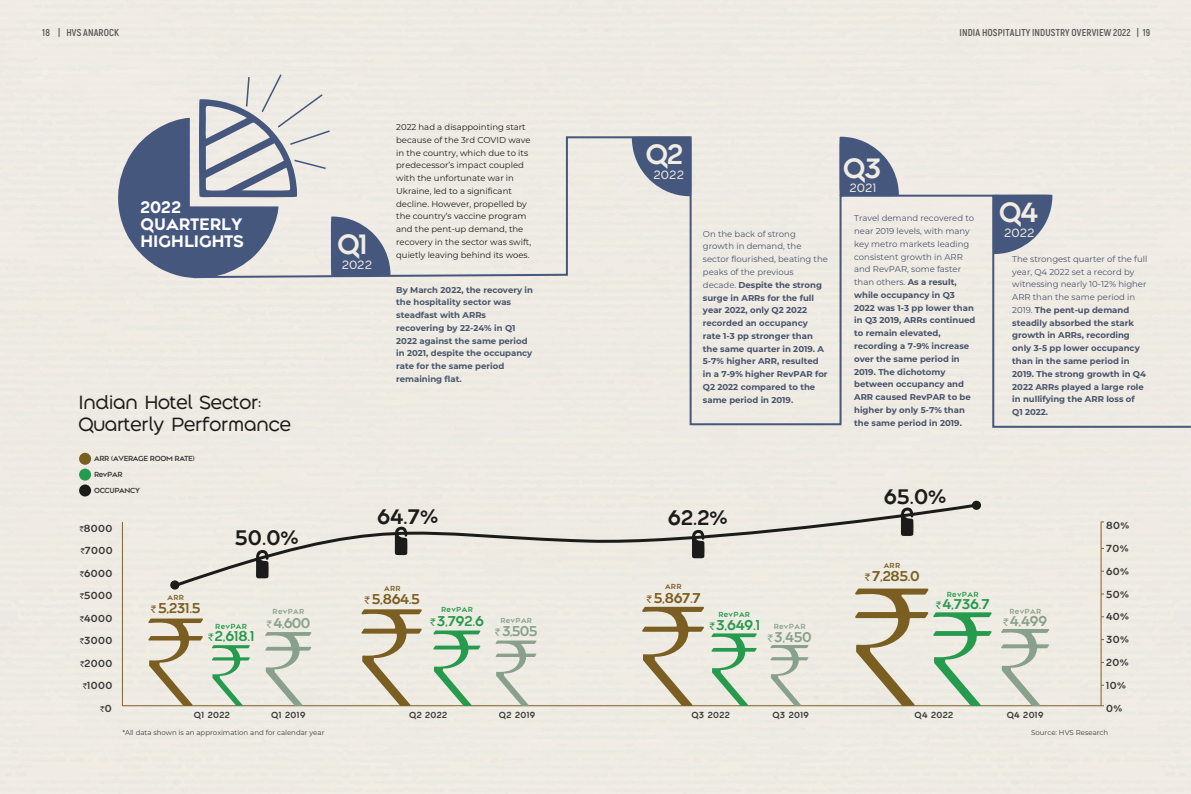
<style>
.page{position:relative;width:1191px;height:794px;background:#fff}
.page>*{position:absolute;margin:0;border:0;box-sizing:border-box;transform-origin:0 0}
.t1{font:600 28.6px "Along Sanss 2";letter-spacing:-.04em;color:#f1ede3}
.t2{font:600 21.6px "Along Sanss 2";letter-spacing:.005em;color:#1b1b1a}
.t3{font:19.9px/22.5px "Along Sanss 2";letter-spacing:-.035em;color:#1b1b1a}
.t4{font:17.2px "Along Sanss 2";color:#f1ede3}
.t5{font:700 17px/16.6px "Along Sanss 2";color:#fefefe}
.t6{font:600 14.6px "Along Sanss 2";letter-spacing:-.02em;color:#7b5e21}
.t7{font:600 14.6px "Along Sanss 2";letter-spacing:-.015em;color:#269a4d}
.t8{font:600 14.6px "Along Sanss 2";letter-spacing:-.03em;color:#89a18c}
.t9{font:12.5px "Along Sanss 2";letter-spacing:.02em;color:#f1ede3}
.t10{font:600 10.5px "Along Sanss 2";letter-spacing:.045em;color:#393939}
.t11{font:700 10px "Akrobat";letter-spacing:.015em;color:#565655}
.t12{font:600 9px "Along Sanss 2";letter-spacing:.045em;color:#393939}
.t13{font:700 8.5px/12.8px "Montserrat";color:#49526a}
.t14{font:8.5px/12.8px "Montserrat";color:#1b1b1a}
.t15{font:700 8.5px/12.8px "Montserrat";color:#49556b}
.t16{font:8px "Indian Rupee";color:#393939}
.t17{font:600 7.5px/15.9px "Along Sanss 2";letter-spacing:-.045em;color:#393939}
.t18{font:600 7.5px "Along Sanss 2";letter-spacing:.045em;color:#269a4d}
.t19{font:600 7.5px "Along Sanss 2";letter-spacing:.045em;color:#89a18c}
.t20{font:600 7.5px "Along Sanss 2";letter-spacing:.045em;color:#7b5e21}
.t21{font:7px "Montserrat";color:#393939}
.s1{font-weight:400}
.s2{font-family:"Indian Rupee";font-weight:400;font-size:8px}
.s3{font-family:"Indian Rupee";font-weight:400;font-size:10.2px}
.s4{font-family:"Along Sanss 2";font-weight:600;font-size:10.5px}
</style>
<div class="page">
<div style="left:0;top:0;width:1190px;height:794px;background:#eeebe3"></div>
<div style="left:192px;top:135px;width:403px;height:294px;background:#eeeae3"></div>
<hr style="left:122px;top:705px;width:473px;height:1px;background:#826224">
<hr style="left:122px;top:522px;width:1px;height:184px;background:#826224">
<svg style="left:113px;top:74px;width:278px;height:209px;background:#b2b6bf"></svg>
<div style="left:79px;top:453px;width:12px;height:12px;background:#7b5e21;border-radius:50%"></div>
<div style="left:79px;top:468px;width:12px;height:12px;background:#269a4d;border-radius:50%"></div>
<div style="left:79px;top:484px;width:12px;height:12px;background:#1b1b1a;border-radius:50%"></div>
<div style="left:595px;top:135px;width:595px;height:294px;background:#eeebe3"></div>
<hr style="left:595px;top:705px;width:506px;height:1px;background:#826224">
<hr style="left:1100px;top:522px;width:1px;height:184px;background:#826224">
<svg style="left:631px;top:136px;width:60px;height:61px;background:#6c7895"></svg>
<svg style="left:839px;top:136px;width:60px;height:61px;background:#6b7894"></svg>
<svg style="left:992px;top:194px;width:60px;height:60px;background:#697693"></svg>
<svg style="left:148px;top:501px;width:843px;height:205px;background:#deddd2"></svg>
<svg style="left:1001px;top:629px;width:48px;height:77px;background:#d2d6ca"></svg>
<p class="t11" style="left:42px;top:26px;width:78px">18 | HVS ANAROCK</p>
<p class="t11" style="left:959px;top:26px;width:192px">INDIA HOSPITALITY INDUSTRY OVERVIEW 2022 | 19</p>
<h3 class="t5" style="left:141px;top:199px;width:105px">2022<br>QUARTERLY<br>HIGHLIGHTS</h3>
<h3 class="t3" style="left:78px;top:391px;width:215px">Indian Hotel Sector:<br>Quarterly Performance</h3>
<h1 class="t1" style="left:337px;top:226px;width:32px">Q1</h1>
<h3 class="t9" style="left:342px;top:256px;width:31px">2022</h3>
<h3 class="t4" style="left:343px;top:253px;width:38px">2021</h3>
<p class="t14" style="left:396px;top:121px;width:136px">2022 had a disappointing start because of the 3rd COVID wave in the country, which due to its predecessor’s impact coupled with the unfortunate war in<br>Ukraine, led to a significant decline. However, propelled by the country’s vaccine program and the pent-up demand, the recovery in the sector was swift, quietly leaving behind its woes.</p>
<p class="t15" style="left:396px;top:283px;width:138px">By March 2022, the recovery in the hospitality sector was steadfast with ARRs recovering by 22-24% in Q1<br>2022 against the same period in 2021, despite the occupancy rate for the same period remaining flat.</p>
<h1 class="t1" style="left:645px;top:136px;width:39px">Q2</h1>
<h3 class="t9" style="left:654px;top:167px;width:31px">2022</h3>
<p class="t13" style="left:703px;top:227px;width:127px"><span class="s1">On the back of strong growth in demand, the sector flourished, beating the peaks of the previous decade.</span> Despite the strong surge in ARRs for the full year 2022, only Q2 2022 recorded an occupancy<br>rate 1-3 pp stronger than the same quarter in 2019. A<br>5-7% higher ARR, resulted in a 7-9% higher RevPAR for<br>Q2 2022 compared to the same period in 2019.</p>
<h1 class="t1" style="left:843px;top:151px;width:40px">Q3</h1>
<h3 class="t9" style="left:850px;top:180px;width:28px">2021</h3>
<p class="t13" style="left:854px;top:212px;width:123px"><span class="s1">Travel demand recovered to near 2019 levels, with many key metro markets leading consistent growth in ARR and RevPAR, some faster than others.</span> As a result, while occupancy in Q3<br>2022 was 1-3 pp lower than in Q3 2019, ARRs continued to remain elevated, recording a 7-9% increase over the same period in<br>2019. The dichotomy between occupancy and<br>ARR caused RevPAR to be higher by only 5-7% than the same period in 2019.</p>
<h1 class="t1" style="left:998px;top:194px;width:41px">Q4</h1>
<h3 class="t9" style="left:1004px;top:224px;width:31px">2022</h3>
<p class="t13" style="left:1012px;top:252px;width:137px"><span class="s1">The strongest quarter of the full year, Q4 2022 set a record by witnessing nearly 10-12% higher<br>ARR than the same period in<br>2019.</span> The pent-up demand steadily absorbed the stark growth in ARRs, recording only 3-5 pp lower occupancy than in the same period in<br>2019. The strong growth in Q4<br>2022 ARRs played a large role in nullifying the ARR loss of<br>Q1 2022.</p>
<p class="t17" style="left:94px;top:451px;width:102px">ARR (AVERAGE ROOM RATE)<br>RevPAR<br>OCCUPANCY</p>
<h2 class="t2" style="left:883px;top:482px;width:64px">65.0%</h2>
<p class="t10" style="left:80px;top:521px;width:34px"><span class="s2">`</span>8000</p>
<p class="t10" style="left:81px;top:544px;width:33px"><span class="s2">`</span>7000</p>
<h2 class="t2" style="left:235px;top:524px;width:65px">50.0%</h2>
<h2 class="t2" style="left:377px;top:503px;width:63px">64.7%</h2>
<h2 class="t2" style="left:668px;top:504px;width:61px">62.2%</h2>
<p class="t10" style="left:1106px;top:519px;width:25px">80%</p>
<p class="t10" style="left:1106px;top:542px;width:24px">70%</p>
<p class="t10" style="left:80px;top:566px;width:34px"><span class="s2">`</span>6000</p>
<p class="t10" style="left:80px;top:589px;width:34px"><span class="s2">`</span>5000</p>
<p class="t10" style="left:80px;top:611px;width:34px"><span class="s2">`</span>4000</p>
<p class="t10" style="left:80px;top:634px;width:34px"><span class="s2">`</span>3000</p>
<p class="t20" style="left:168px;top:592px;width:18px">ARR</p>
<h3 class="t6" style="left:151px;top:599px;width:51px"><span class="s3">`</span>5,231.5</h3>
<p class="t18" style="left:215px;top:621px;width:33px">RevPAR</p>
<h3 class="t7" style="left:209px;top:627px;width:48px"><span class="s3">`</span>2,618.1</h3>
<p class="t19" style="left:272px;top:607px;width:33px">RevPAR</p>
<h3 class="t8" style="left:267px;top:613px;width:45px"><span class="s3">`</span>4,600</h3>
<p class="t20" style="left:384px;top:584px;width:18px">ARR</p>
<h3 class="t6" style="left:365px;top:590px;width:57px"><span class="s3">`</span>5,864.5</h3>
<p class="t18" style="left:441px;top:604px;width:33px">RevPAR</p>
<h3 class="t7" style="left:430px;top:612px;width:55px"><span class="s3">`</span>3,792.6</h3>
<p class="t19" style="left:500px;top:615px;width:33px">RevPAR</p>
<h3 class="t8" style="left:495px;top:622px;width:44px"><span class="s3">`</span>3,505</h3>
<p class="t20" style="left:665px;top:582px;width:18px">ARR</p>
<h3 class="t6" style="left:647px;top:588px;width:56px"><span class="s3">`</span>5,867.7</h3>
<p class="t18" style="left:718px;top:610px;width:33px">RevPAR</p>
<h3 class="t7" style="left:710px;top:615px;width:52px"><span class="s3">`</span>3,649.1</h3>
<p class="t19" style="left:773px;top:622px;width:33px">RevPAR</p>
<h3 class="t8" style="left:767px;top:628px;width:46px"><span class="s3">`</span>3,450</h3>
<p class="t20" style="left:883px;top:561px;width:18px">ARR</p>
<h3 class="t6" style="left:865px;top:567px;width:56px"><span class="s3">`</span>7,285.0</h3>
<p class="t18" style="left:946px;top:590px;width:33px">RevPAR</p>
<h3 class="t7" style="left:936px;top:595px;width:55px"><span class="s3">`</span>4,736.7</h3>
<p class="t19" style="left:1009px;top:606px;width:33px">RevPAR</p>
<h3 class="t8" style="left:1003px;top:612px;width:45px"><span class="s3">`</span>4,499</h3>
<p class="t10" style="left:1106px;top:564px;width:24px">60%</p>
<p class="t10" style="left:1106px;top:587px;width:24px">50%</p>
<p class="t10" style="left:1106px;top:610px;width:25px">40%</p>
<p class="t10" style="left:1106px;top:633px;width:24px">30%</p>
<p class="t10" style="left:81px;top:656px;width:33px"><span class="s2">`</span>2000</p>
<p class="t10" style="left:1106px;top:656px;width:24px">20%</p>
<p class="t10" style="left:83px;top:679px;width:31px"><span class="s2">`</span>1000</p>
<p class="t10" style="left:1106px;top:678px;width:21px">10%</p>
<p class="t16" style="left:101px;top:705px;width:12px">`<span class="s4">0</span></p>
<p class="t12" style="left:194px;top:709px;width:37px">Q1 2022</p>
<p class="t12" style="left:271px;top:709px;width:36px">Q1 2019</p>
<p class="t12" style="left:409px;top:709px;width:40px">Q2 2022</p>
<p class="t12" style="left:499px;top:709px;width:38px">Q2 2019</p>
<p class="t12" style="left:691px;top:709px;width:40px">Q3 2022</p>
<p class="t12" style="left:772px;top:709px;width:38px">Q3 2019</p>
<p class="t12" style="left:914px;top:709px;width:40px">Q4 2022</p>
<p class="t12" style="left:1006px;top:709px;width:38px">Q4 2019</p>
<p class="t10" style="left:1106px;top:701px;width:18px">0%</p>
<p class="t21" style="left:122px;top:728px;width:204px">*All data shown is an approximation and for calendar year</p>
<p class="t21" style="left:1031px;top:728px;width:79px">Source: HVS Research</p>
</div>
